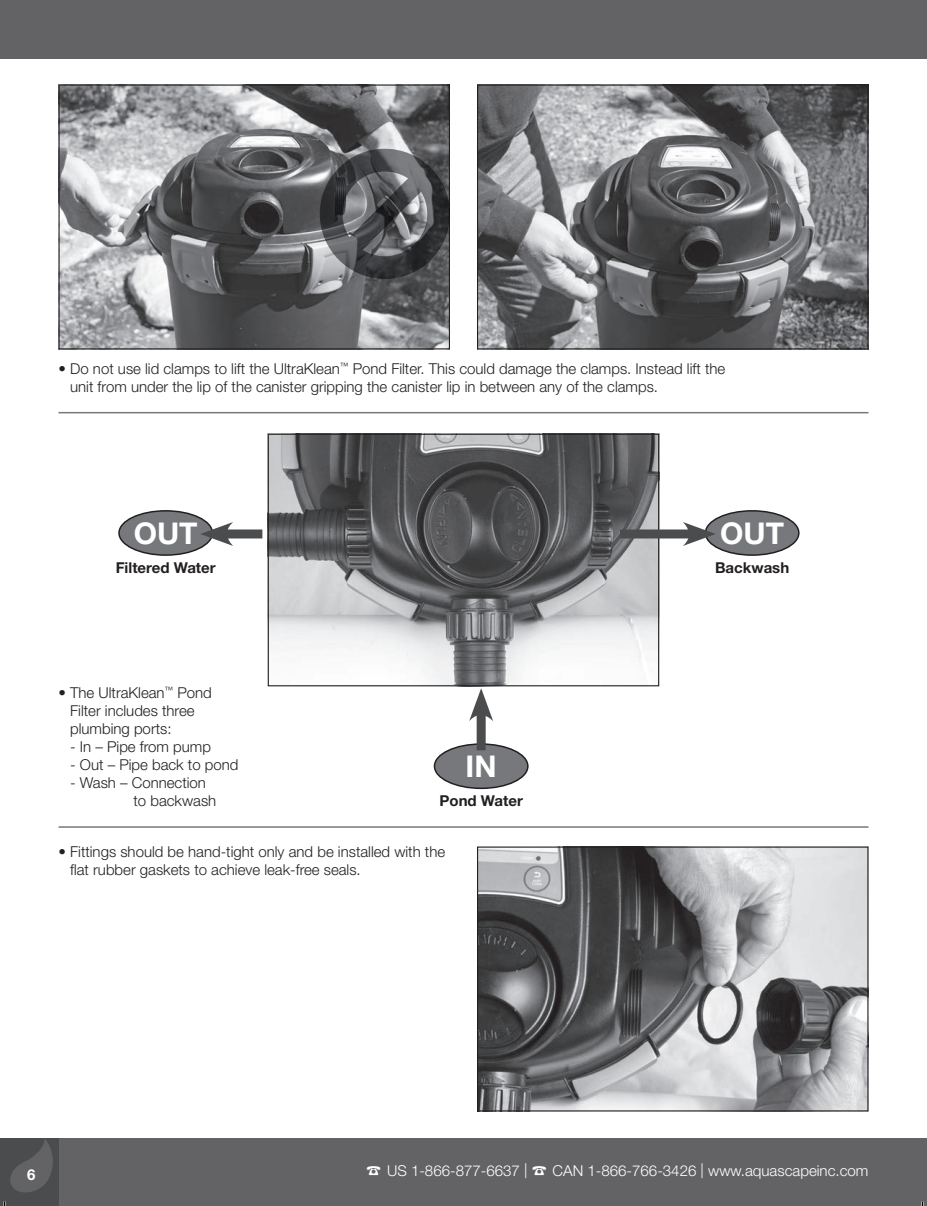
<style>
.page{position:relative;width:927px;height:1206px;background:#fff}
.page>*{position:absolute;margin:0;border:0;box-sizing:border-box;transform-origin:0 0}
.t1{font:700 30px "Helvetica Neue LT Std";color:#fff}
.t2{font:300 15px/18px "Helvetica Neue LT Std";color:#231f20}
.t3{font:300 15px "Helvetica Neue LT Std";color:#fff}
.t4{font:700 15px "Helvetica Neue LT Std";color:#231f20}
.t5{font:700 15px "Helvetica Neue LT Std";color:#fff}
</style>
<div class="page">
<div style="left:922px;top:1138px;width:5px;height:68px;background:#636366"></div>
<div style="left:0;top:1138px;width:922px;height:68px;background:#636366"></div>
<hr style="left:923px;top:0;width:4px;height:58px;background:#636366">
<div style="left:0;top:0;width:923px;height:58px;background:#636366"></div>
<div style="left:0;top:1138px;width:58px;height:68px;background:#4b4c4d"></div>
<svg style="left:10px;top:1139px;width:43px;height:54px"></svg>
<img style="left:60px;top:87px;width:388px;height:260px">
<div style="left:58px;top:85px;width:392px;height:264px;border:1px solid #231f20"></div>
<img style="left:479px;top:87px;width:387px;height:260px">
<div style="left:477px;top:85px;width:391px;height:264px;border:1px solid #231f20"></div>
<img style="left:479px;top:849px;width:387px;height:261px">
<div style="left:477px;top:847px;width:391px;height:265px;border:1px solid #231f20"></div>
<hr style="left:58px;top:412px;width:810px;height:1px;background:#76787b">
<hr style="left:58px;top:826px;width:810px;height:2px;background:#76787b">
<svg style="left:323px;top:152px;width:125px;height:125px;background:#5a5b5d"></svg>
<img style="left:270px;top:436px;width:387px;height:248px">
<div style="left:268px;top:434px;width:391px;height:252px;border:1px solid #231f20"></div>
<div style="left:119px;top:511px;width:93px;height:44px;background:#76787b;border-radius:50%"></div>
<div style="left:118px;top:510px;width:95px;height:46px;border:2px solid #231f20;border-radius:50%"></div>
<div style="left:705px;top:511px;width:94px;height:44px;background:#76787b;border-radius:50%"></div>
<div style="left:705px;top:510px;width:95px;height:46px;border:2px solid #231f20;border-radius:50%"></div>
<div style="left:434px;top:744px;width:94px;height:44px;background:#76787b;border-radius:50%"></div>
<div style="left:434px;top:743px;width:95px;height:46px;border:2px solid #231f20;border-radius:50%"></div>
<div style="left:477px;top:707px;width:9px;height:43px;background:#4b4c4d"></div>
<svg style="left:469px;top:688px;width:24px;height:33px"></svg>
<div style="left:219px;top:529px;width:43px;height:9px;background:#4b4c4d"></div>
<svg style="left:201px;top:522px;width:32px;height:24px"></svg>
<div style="left:620px;top:529px;width:77px;height:9px;background:#4b4c4d"></div>
<svg style="left:683px;top:522px;width:33px;height:24px"></svg>
<svg style="left:921px;top:1202px;width:3px;height:4px"></svg>
<p class="t2" style="left:70px;top:359px;width:657px;text-indent:-12px">• Do not use lid clamps to lift the UltraKlean<sup>™</sup> Pond Filter. This could damage the clamps. Instead lift the unit from under the lip of the canister gripping the canister lip in between any of the clamps.</p>
<h1 class="t1" style="left:134px;top:514px;width:65px">OUT</h1>
<p class="t4" style="left:116px;top:558px;width:101px">Filtered Water</p>
<p class="t2" style="left:70px;top:683px;width:143px;text-indent:-12px">• The UltraKlean<sup>™</sup> Pond<br>Filter includes three plumbing ports:</p>
<p class="t2" style="left:70px;top:737px;width:142px">- In – Pipe from pump</p>
<p class="t2" style="left:70px;top:755px;width:170px">- Out – Pipe back to pond</p>
<p class="t2" style="left:134px;top:773px;width:84px;text-indent:-63px">- Wash – Connection to backwash</p>
<h1 class="t1" style="left:466px;top:748px;width:15px">IN</h1>
<p class="t4" style="left:440px;top:791px;width:85px">Pond Water</p>
<p class="t2" style="left:70px;top:843px;width:377px;text-indent:-12px">• Fittings should be hand-tight only and be installed with the flat rubber gaskets to achieve leak-free seals.</p>
<h1 class="t1" style="left:720px;top:514px;width:65px">OUT</h1>
<p class="t4" style="left:715px;top:558px;width:76px">Backwash</p>
<p class="t5" style="left:27px;top:1165px;width:10px">6</p>
<p class="t3" style="left:366px;top:1162px;width:504px">☎ US 1-866-877-6637 | ☎ CAN 1-866-766-3426 | www.aquascapeinc.com</p>
</div>
